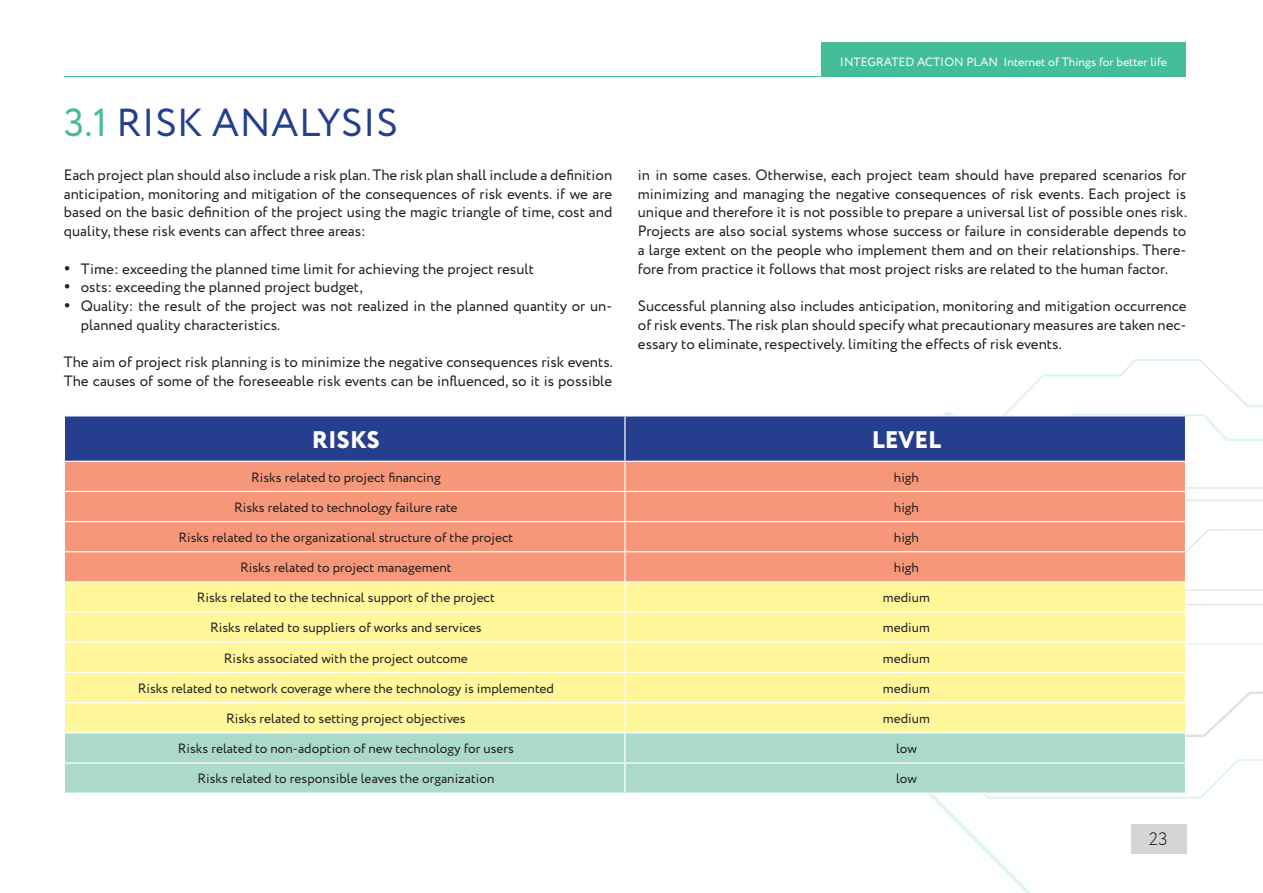
<style>
.page{position:relative;width:1263px;height:893px;background:#fff}
.page>*{position:absolute;margin:0;border:0;box-sizing:border-box;transform-origin:0 0}
.titulok{font:39px "Circe";letter-spacing:.01em;color:#253f8e}
.tabulka_titul{font:800 24px "Circe";color:#fff}
.t1{font:300 18px "Circe";color:#231f20}
.Text_brozura{font:15px/18.8px "Circe";color:#231f20;text-align:justify}
.tabulka{font:13.5px "Circe";color:#231f20}
.t2{font:12px "Circe";color:#fff}
.s1{color:#43be99}
</style>
<div class="page">
<hr style="left:64px;top:76px;width:757px;height:1px;background:#43be99">
<div style="left:821px;top:43px;width:364px;height:34px;background:#43be99"></div>
<svg style="left:928px;top:697px;width:335px;height:196px"></svg>
<svg style="left:943px;top:359px;width:320px;height:178px"></svg>
<div style="left:65px;top:416px;width:1120px;height:45px;background:#253f8e"></div>
<div style="left:65px;top:462px;width:1120px;height:119px;background:#f6977a"></div>
<div style="left:65px;top:583px;width:1120px;height:149px;background:#fff79a"></div>
<div style="left:65px;top:733px;width:1120px;height:60px;background:#abdbc8"></div>
<hr style="left:625px;top:415px;width:561px;height:1px;background:#fff">
<hr style="left:1185px;top:416px;width:1px;height:45px;background:#fff">
<hr style="left:624px;top:416px;width:1px;height:45px;background:#fff">
<hr style="left:625px;top:461px;width:561px;height:1px;background:#fff">
<hr style="left:64px;top:491px;width:561px;height:1px;background:#fff">
<hr style="left:625px;top:491px;width:561px;height:1px;background:#fff">
<hr style="left:64px;top:521px;width:561px;height:1px;background:#fff">
<hr style="left:625px;top:521px;width:561px;height:1px;background:#fff">
<hr style="left:64px;top:551px;width:561px;height:1px;background:#fff">
<hr style="left:625px;top:551px;width:561px;height:1px;background:#fff">
<hr style="left:625px;top:793px;width:561px;height:1px;background:#fff">
<hr style="left:64px;top:611px;width:561px;height:2px;background:#fff">
<hr style="left:625px;top:611px;width:561px;height:2px;background:#fff">
<hr style="left:64px;top:642px;width:561px;height:1px;background:#fff">
<hr style="left:625px;top:642px;width:561px;height:1px;background:#fff">
<hr style="left:64px;top:672px;width:561px;height:1px;background:#fff">
<hr style="left:625px;top:672px;width:561px;height:1px;background:#fff">
<hr style="left:64px;top:702px;width:561px;height:1px;background:#fff">
<hr style="left:625px;top:702px;width:561px;height:1px;background:#fff">
<svg style="left:64px;top:490px;width:1px;height:303px"></svg>
<hr style="left:64px;top:762px;width:561px;height:2px;background:#fff">
<hr style="left:625px;top:732px;width:561px;height:1px;background:#fff">
<svg style="left:624px;top:462px;width:1px;height:331px"></svg>
<svg style="left:1185px;top:462px;width:1px;height:331px"></svg>
<hr style="left:625px;top:762px;width:561px;height:2px;background:#fff">
<p class="titulok" style="left:64px;top:97px;width:335px"><span class="s1">3.1</span> RISK ANALYSIS</p>
<p class="Text_brozura" style="left:64px;top:166px;width:550px">Each project plan should also include a risk plan. The risk plan shall include a definition anticipation, monitoring and mitigation of the consequences of risk events. if we are based on the basic definition of the project using the magic triangle of time, cost and quality, these risk events can affect three areas:</p>
<p class="Text_brozura" style="left:64px;top:260px;width:472px">• Time: exceeding the planned time limit for achieving the project result</p>
<p class="Text_brozura" style="left:64px;top:278px;width:301px">• osts: exceeding the planned project budget,</p>
<p class="Text_brozura" style="left:81px;top:297px;width:533px;text-indent:-17px">• Quality: the result of the project was not realized in the planned quantity or un&shy;planned quality characteristics.</p>
<p class="Text_brozura" style="left:64px;top:353px;width:551px">The aim of project risk planning is to minimize the negative consequences risk events.<br>The causes of some of the foreseeable risk events can be influenced, so it is possible</p>
<p class="t2" style="left:840px;top:54px;width:329px">INTEGRATED ACTION PLAN Internet of Things for better life</p>
<p class="Text_brozura" style="left:638px;top:166px;width:551px">in in some cases. Otherwise, each project team should have prepared scenarios for minimizing and managing the negative consequences of risk events. Each project is unique and therefore it is not possible to prepare a universal list of possible ones risk.<br>Projects are also social systems whose success or failure in considerable depends to a large extent on the people who implement them and on their relationships. There&shy;fore from practice it follows that most project risks are related to the human factor.</p>
<p class="Text_brozura" style="left:638px;top:297px;width:550px">Successful planning also includes anticipation, monitoring and mitigation occurrence of risk events. The risk plan should specify what precautionary measures are taken nec&shy;essary to eliminate, respectively. limiting the effects of risk events.</p>
<p class="tabulka_titul" style="left:312px;top:423px;width:70px">RISKS</p>
<p class="tabulka_titul" style="left:872px;top:423px;width:71px">LEVEL</p>
<p class="tabulka" style="left:251px;top:468px;width:191px">Risks related to project financing</p>
<p class="tabulka" style="left:894px;top:468px;width:27px">high</p>
<p class="tabulka" style="left:234px;top:498px;width:225px">Risks related to technology failure rate</p>
<p class="tabulka" style="left:894px;top:498px;width:27px">high</p>
<p class="tabulka" style="left:178px;top:528px;width:336px">Risks related to the organizational structure of the project</p>
<p class="tabulka" style="left:894px;top:528px;width:27px">high</p>
<p class="tabulka" style="left:240px;top:558px;width:213px">Risks related to project management</p>
<p class="tabulka" style="left:894px;top:558px;width:27px">high</p>
<p class="tabulka" style="left:197px;top:589px;width:300px">Risks related to the technical support of the project</p>
<p class="tabulka" style="left:883px;top:589px;width:49px">medium</p>
<p class="tabulka" style="left:210px;top:619px;width:273px">Risks related to suppliers of works and services</p>
<p class="tabulka" style="left:883px;top:619px;width:49px">medium</p>
<p class="tabulka" style="left:224px;top:649px;width:245px">Risks associated with the project outcome</p>
<p class="tabulka" style="left:883px;top:649px;width:49px">medium</p>
<p class="tabulka" style="left:138px;top:679px;width:418px">Risks related to network coverage where the technology is implemented</p>
<p class="tabulka" style="left:883px;top:679px;width:49px">medium</p>
<p class="tabulka" style="left:226px;top:709px;width:241px">Risks related to setting project objectives</p>
<p class="tabulka" style="left:883px;top:709px;width:49px">medium</p>
<p class="tabulka" style="left:178px;top:739px;width:338px">Risks related to non-adoption of new technology for users</p>
<p class="tabulka" style="left:896px;top:739px;width:22px">low</p>
<p class="tabulka" style="left:197px;top:770px;width:299px">Risks related to responsible leaves the organization</p>
<p class="tabulka" style="left:896px;top:770px;width:22px">low</p>
<p class="t1" style="left:1149px;top:827px;width:21px">23</p>
</div>
